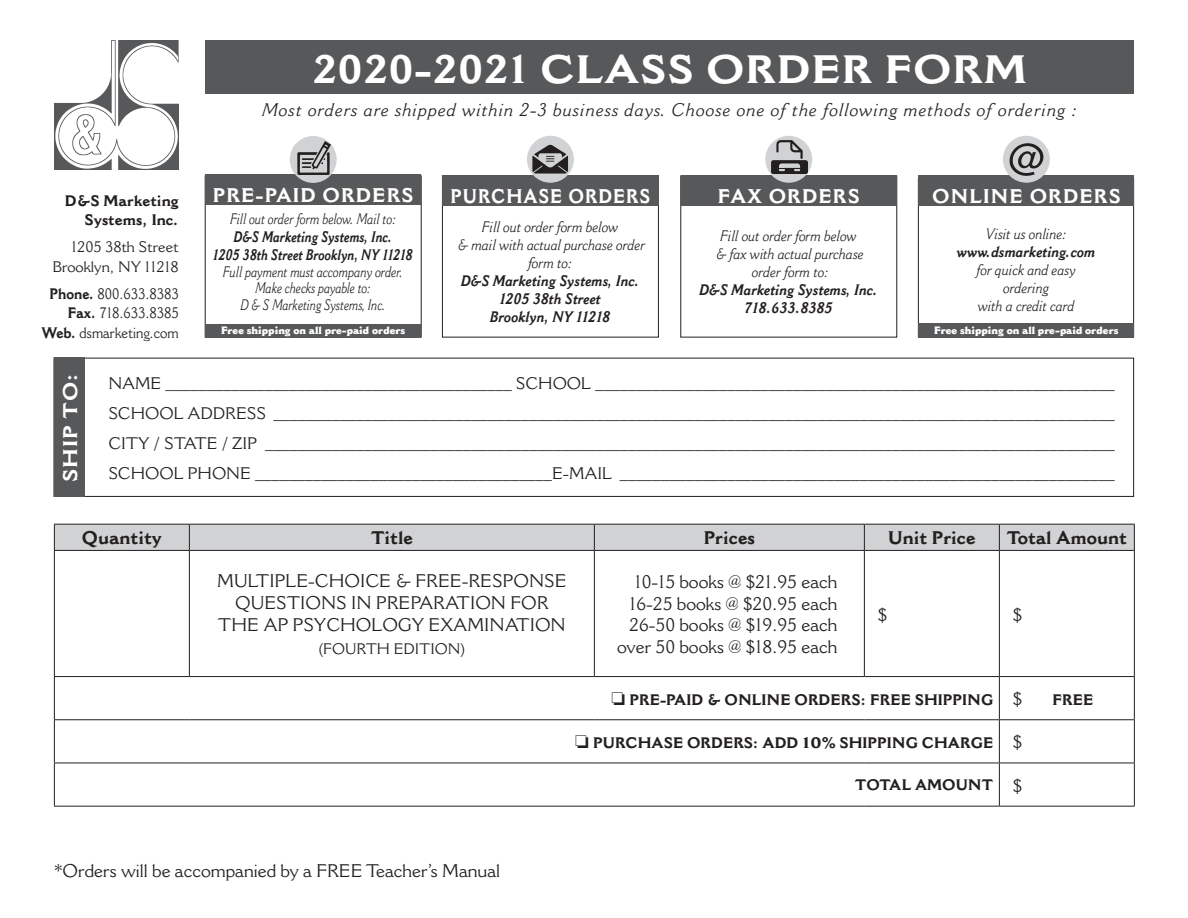
<style>
.page{position:relative;width:1188px;height:918px;background:#fff}
.page>*{position:absolute;margin:0;border:0;box-sizing:border-box;transform-origin:0 0}
.t1{font:700 39px "Cantoria";letter-spacing:.02em;color:#fff;scale:1.1 1}
.t2{font:700 19.5px "Cantoria";letter-spacing:.05em;color:#fff}
.t3{font:700 19.5px "Cantoria";letter-spacing:.05em;color:#fff;scale:.9 1}
.t4{font:700 19.5px "Cantoria";letter-spacing:.05em;color:#fff;scale:1.1 1}
.t5{font:18px/21.6px "Cantoria";color:#231f20;text-align:center}
.t6{font:italic 18px "Cantoria";letter-spacing:.05em;color:#231f20}
.t7{font:700 18px "Cantoria";color:#231f20}
.t8{font:16.5px/30px "Cantoria";color:#231f20;text-align:justify}
.t9{font:italic 15px/18px "Cantoria";color:#231f20;text-align:center;scale:.9 1}
.t10{font:700 15px/19.2px "Cantoria";color:#231f20;text-align:right}
.t11{font:italic 700 15px/18px "Cantoria";color:#231f20;text-align:center;scale:.9 1}
.t12{font:italic 15px "Cantoria";color:#231f20;scale:.8 1}
.t13{font:italic 700 15px "Cantoria";color:#231f20;scale:.8 1}
.t14{font:15px "Cantoria";color:#231f20;scale:.9 1}
.t15{font:15px "Cantoria";color:#231f20}
.t16{font:italic 15px/16.5px "Cantoria";color:#231f20;text-align:center;scale:.78 1}
.t17{font:800 10.65px "Cantoria";color:#fff}
.s1{font-weight:700}
</style>
<div class="page">
<div style="left:54px;top:358px;width:1080px;height:139px;border:1px solid #231f20"></div>
<div style="left:54px;top:358px;width:31px;height:139px;background:#57585a"></div>
<div style="left:442px;top:176px;width:217px;height:162px;border:1px solid #231f20"></div>
<hr style="left:54px;top:550px;width:135px;height:1px;background:#231f20">
<hr style="left:54px;top:551px;width:1px;height:125px;background:#231f20">
<hr style="left:189px;top:551px;width:1px;height:125px;background:#231f20">
<hr style="left:594px;top:551px;width:1px;height:125px;background:#231f20">
<hr style="left:864px;top:551px;width:1px;height:125px;background:#231f20">
<hr style="left:999px;top:551px;width:1px;height:125px;background:#231f20">
<hr style="left:1134px;top:551px;width:1px;height:125px;background:#231f20">
<hr style="left:54px;top:676px;width:135px;height:1px;background:#231f20">
<hr style="left:54px;top:677px;width:1px;height:42px;background:#231f20">
<hr style="left:189px;top:676px;width:405px;height:1px;background:#231f20">
<hr style="left:594px;top:676px;width:270px;height:1px;background:#231f20">
<hr style="left:864px;top:676px;width:135px;height:1px;background:#231f20">
<hr style="left:999px;top:676px;width:136px;height:1px;background:#231f20">
<hr style="left:999px;top:677px;width:1px;height:42px;background:#231f20">
<hr style="left:1134px;top:677px;width:1px;height:42px;background:#231f20">
<hr style="left:54px;top:719px;width:135px;height:1px;background:#231f20">
<hr style="left:54px;top:720px;width:1px;height:43px;background:#231f20">
<hr style="left:189px;top:719px;width:405px;height:1px;background:#231f20">
<hr style="left:594px;top:719px;width:270px;height:1px;background:#231f20">
<hr style="left:864px;top:719px;width:135px;height:1px;background:#231f20">
<hr style="left:999px;top:719px;width:136px;height:1px;background:#231f20">
<hr style="left:999px;top:720px;width:1px;height:43px;background:#231f20">
<hr style="left:1134px;top:720px;width:1px;height:43px;background:#231f20">
<hr style="left:54px;top:763px;width:135px;height:1px;background:#231f20">
<hr style="left:54px;top:763px;width:1px;height:43px;background:#231f20">
<hr style="left:189px;top:763px;width:405px;height:1px;background:#231f20">
<hr style="left:594px;top:763px;width:270px;height:1px;background:#231f20">
<hr style="left:864px;top:763px;width:135px;height:1px;background:#231f20">
<hr style="left:999px;top:763px;width:136px;height:1px;background:#231f20">
<hr style="left:999px;top:763px;width:1px;height:43px;background:#231f20">
<hr style="left:1134px;top:763px;width:1px;height:43px;background:#231f20">
<hr style="left:54px;top:806px;width:135px;height:1px;background:#231f20">
<hr style="left:189px;top:806px;width:405px;height:1px;background:#231f20">
<hr style="left:594px;top:806px;width:270px;height:1px;background:#231f20">
<hr style="left:864px;top:806px;width:135px;height:1px;background:#231f20">
<hr style="left:999px;top:806px;width:136px;height:1px;background:#231f20">
<svg style="left:54px;top:524px;width:1081px;height:26px;background:#cbcbcd"></svg>
<hr style="left:189px;top:550px;width:405px;height:1px;background:#231f20">
<hr style="left:594px;top:550px;width:270px;height:1px;background:#231f20">
<hr style="left:864px;top:550px;width:135px;height:1px;background:#231f20">
<hr style="left:999px;top:550px;width:136px;height:1px;background:#231f20">
<img style="left:54px;top:40px;width:124px;height:130px">
<div style="left:205px;top:40px;width:929px;height:54px;background:#57585a"></div>
<div style="left:205px;top:174px;width:216px;height:31px;background:#57585a"></div>
<div style="left:206px;top:324px;width:215px;height:14px;background:#57585a"></div>
<div style="left:290px;top:136px;width:47px;height:47px;background:#d1d2d4;border-radius:50%"></div>
<img style="left:294px;top:140px;width:41px;height:39px">
<div style="left:442px;top:176px;width:216px;height:30px;background:#57585a"></div>
<div style="left:527px;top:136px;width:47px;height:47px;background:#d1d2d4;border-radius:50%"></div>
<img style="left:531px;top:143px;width:39px;height:32px">
<div style="left:681px;top:176px;width:216px;height:30px;background:#57585a"></div>
<div style="left:919px;top:323px;width:215px;height:15px;background:#57585a"></div>
<div style="left:918px;top:176px;width:216px;height:30px;background:#57585a"></div>
<div style="left:1003px;top:136px;width:47px;height:47px;background:#d1d2d4;border-radius:50%"></div>
<img style="left:1010px;top:142px;width:34px;height:35px">
<div style="left:765px;top:136px;width:47px;height:47px;background:#d1d2d4;border-radius:50%"></div>
<img style="left:771px;top:140px;width:36px;height:34px">
<p class="t10" style="left:65px;top:191px;width:115px">D&amp;S Marketing<br>Systems, Inc.</p>
<p class="t15" style="left:71px;top:238px;width:109px">1205 38th Street</p>
<p class="t15" style="left:53px;top:257px;width:128px">Brooklyn, NY 11218</p>
<p class="t14" style="left:49px;top:285px;width:145px"><span class="s1">Phone.</span> 800.633.8383</p>
<p class="t14" style="left:68px;top:304px;width:125px"><span class="s1">Fax.</span> 718.633.8385</p>
<p class="t14" style="left:42px;top:323px;width:154px"><span class="s1">Web.</span> dsmarketing.com</p>
<p class="t1" style="left:312px;top:46px;width:651px">2020-2021 CLASS ORDER FORM</p>
<p class="t6" style="left:262px;top:99px;width:816px">Most orders are shipped within 2-3 business days. Choose one of the following methods of ordering :</p>
<p class="t2" style="left:213px;top:183px;width:202px">PRE-PAID ORDERS</p>
<p class="t12" style="left:230px;top:210px;width:209px">Fill out order form below. Mail to:</p>
<p class="t13" style="left:234px;top:228px;width:200px">D&amp;S Marketing Systems, Inc.</p>
<p class="t13" style="left:213px;top:246px;width:251px">1205 38th Street Brooklyn, NY 11218</p>
<p class="t12" style="left:223px;top:262px;width:226px">Full payment must accompany order.</p>
<p class="t16" style="left:241px;top:280px;width:187px">Make checks payable to:<br>D &amp; S Marketing Systems, Inc.</p>
<p class="t17" style="left:221px;top:324px;width:186px">Free shipping on all pre-paid orders</p>
<p class="t3" style="left:451px;top:184px;width:223px">PURCHASE ORDERS</p>
<p class="t2" style="left:718px;top:184px;width:143px">FAX ORDERS</p>
<p class="t9" style="left:717px;top:227px;width:165px">Fill out order form below &amp; fax with actual purchase order form to:</p>
<p class="t11" style="left:699px;top:281px;width:200px">D&amp;S Marketing Systems, Inc.</p>
<p class="t11" style="left:745px;top:299px;width:100px">718.633.8385</p>
<p class="t9" style="left:459px;top:218px;width:209px">Fill out order form below<br>&amp; mail with actual purchase order form to:</p>
<p class="t11" style="left:461px;top:272px;width:200px">D&amp;S Marketing Systems, Inc.</p>
<p class="t11" style="left:490px;top:290px;width:135px">1205 38th Street<br>Brooklyn, NY 11218</p>
<p class="t2" style="left:932px;top:184px;width:190px">ONLINE ORDERS</p>
<p class="t9" style="left:986px;top:225px;width:91px">Visit us online:</p>
<p class="t9" style="left:957px;top:243px;width:155px"><span class="s1">www.dsmarketing.com </span>for quick and easy ordering<br>with a credit card</p>
<p class="t17" style="left:934px;top:324px;width:186px">Free shipping on all pre-paid orders</p>
<p class="t4" style="left:59px;top:482px;width:101px;rotate:-90deg">SHIP TO:</p>
<p class="t8" style="left:108px;top:368px;width:1008px">NAME __________________________________________ SCHOOL _______________________________________________________________ SCHOOL ADDRESS ______________________________________________________________________________________________________ CITY / STATE / ZIP _______________________________________________________________________________________________________</p>
<p class="t8" style="left:108px;top:458px;width:1008px">SCHOOL PHONE ____________________________________E-MAIL ____________________________________________________________</p>
<p class="t7" style="left:82px;top:527px;width:81px">Quantity</p>
<p class="t7" style="left:371px;top:527px;width:44px">Title</p>
<p class="t7" style="left:704px;top:527px;width:53px">Prices</p>
<p class="t7" style="left:888px;top:527px;width:89px">Unit Price</p>
<p class="t7" style="left:1007px;top:527px;width:122px">Total Amount</p>
<p class="t5" style="left:217px;top:570px;width:351px">MULTIPLE-CHOICE &amp; FREE-RESPONSE<br>QUESTIONS IN PREPARATION FOR<br>THE AP PSYCHOLOGY EXAMINATION</p>
<p class="t15" style="left:318px;top:640px;width:149px">(FOURTH EDITION)</p>
<p class="t5" style="left:629px;top:571px;width:210px;text-align:justify">10-15 books @ $21.95 each 16-25 books @ $20.95 each 26-50 books @ $19.95 each</p>
<p class="t5" style="left:617px;top:636px;width:222px">over 50 books @ $18.95 each</p>
<p class="t5" style="left:878px;top:603px;width:11px">$</p>
<p class="t5" style="left:1013px;top:603px;width:11px">$</p>
<p class="t5" style="left:54px;top:860px;width:448px">*Orders will be accompanied by a FREE Teacher’s Manual</p>
<p class="t10" style="left:612px;top:690px;width:383px">□ PRE-PAID &amp; ONLINE ORDERS: FREE SHIPPING</p>
<p class="t5" style="left:1013px;top:688px;width:11px">$</p>
<p class="t10" style="left:1052px;top:690px;width:42px">FREE</p>
<p class="t10" style="left:575px;top:733px;width:420px">□ PURCHASE ORDERS: ADD 10% SHIPPING CHARGE</p>
<p class="t5" style="left:1013px;top:731px;width:11px">$</p>
<p class="t10" style="left:855px;top:776px;width:140px">TOTAL AMOUNT</p>
<p class="t5" style="left:1013px;top:775px;width:11px">$</p>
</div>
